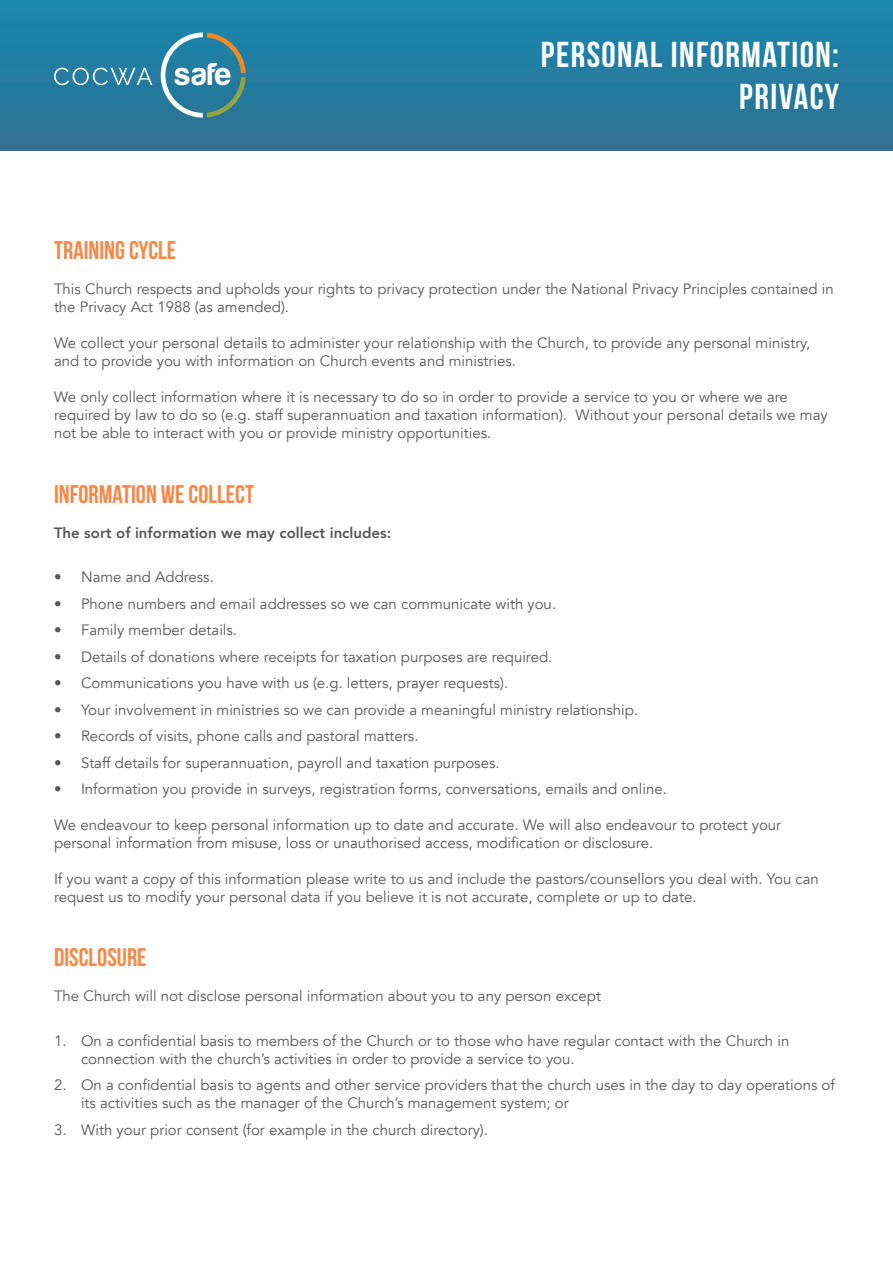
<style>
.page{position:relative;width:893px;height:1263px;background:#fff}
.page>*{position:absolute;margin:0;border:0;box-sizing:border-box;transform-origin:0 0}
.Heading_1{font:700 36px/42px "Bebas Neue";letter-spacing:.04em;color:#fff;text-align:right}
.Heading_3{font:700 25.5px "Bebas Neue";color:#f58849}
.Body{font:15px/18px "Avenir";color:#57585a}
.Body-2{font:800 15px "Avenir";color:#57585a}
</style>
<div class="page">
<div style="left:0;top:0;width:893px;height:150px;background:linear-gradient(to bottom,#1887af,#317191)"></div>
<svg style="left:54px;top:68px;width:98px;height:17px;background:#5598b4"></svg>
<svg style="left:161px;top:33px;width:85px;height:85px;background:#5393a7"></svg>
<p class="Heading_3" style="left:54px;top:236px;width:124px">TRAINING CYCLE</p>
<p class="Heading_1" style="left:541px;top:33px;width:300px">PERSONAL INFORMATION:<br>PRIVACY</p>
<p class="Body" style="left:54px;top:281px;width:781px">This Church respects and upholds your rights to privacy protection under the National Privacy Principles contained in the Privacy Act 1988 (as amended).</p>
<p class="Body" style="left:54px;top:335px;width:758px">We collect your personal details to administer your relationship with the Church, to provide any personal ministry, and to provide you with information on Church events and ministries.</p>
<p class="Body" style="left:54px;top:389px;width:775px">We only collect information where it is necessary to do so in order to provide a service to you or where we are required by law to do so (e.g. staff superannuation and taxation information). Without your personal details we may not be able to interact with you or provide ministry opportunities.</p>
<p class="Heading_3" style="left:54px;top:480px;width:202px">INFORMATION WE COLLECT</p>
<p class="Body-2" style="left:54px;top:521px;width:339px">The sort of information we may collect includes:</p>
<p class="Body" style="left:54px;top:568px;width:161px">• Name and Address.</p>
<p class="Body" style="left:54px;top:595px;width:504px">• Phone numbers and email addresses so we can communicate with you.</p>
<p class="Body" style="left:54px;top:621px;width:185px">• Family member details.</p>
<p class="Body" style="left:54px;top:648px;width:500px">• Details of donations where receipts for taxation purposes are required.</p>
<p class="Body" style="left:54px;top:674px;width:456px">• Communications you have with us (e.g. letters, prayer requests).</p>
<p class="Body" style="left:54px;top:701px;width:586px">• Your involvement in ministries so we can provide a meaningful ministry relationship.</p>
<p class="Body" style="left:54px;top:727px;width:366px">• Records of visits, phone calls and pastoral matters.</p>
<p class="Body" style="left:54px;top:754px;width:447px">• Staff details for superannuation, payroll and taxation purposes.</p>
<p class="Body" style="left:54px;top:780px;width:614px">• Information you provide in surveys, registration forms, conversations, emails and online.</p>
<p class="Body" style="left:54px;top:816px;width:729px">We endeavour to keep personal information up to date and accurate. We will also endeavour to protect your personal information from misuse, loss or unauthorised access, modification or disclosure.</p>
<p class="Body" style="left:54px;top:870px;width:766px">If you want a copy of this information please write to us and include the pastors/counsellors you deal with. You can request us to modify your personal data if you believe it is not accurate, complete or up to date.</p>
<p class="Heading_3" style="left:54px;top:943px;width:94px">DISCLOSURE</p>
<p class="Body" style="left:54px;top:987px;width:548px">The Church will not disclose personal information about you to any person except</p>
<p class="Body" style="left:81px;top:1032px;width:710px;text-indent:-27px">1. On a confidential basis to members of the Church or to those who have regular contact with the Church in connection with the church’s activities in order to provide a service to you.</p>
<p class="Body" style="left:81px;top:1076px;width:755px;text-indent:-27px">2. On a confidential basis to agents and other service providers that the church uses in the day to day operations of its activities such as the manager of the Church’s management system; or</p>
<p class="Body" style="left:54px;top:1121px;width:435px">3. With your prior consent (for example in the church directory).</p>
</div>
